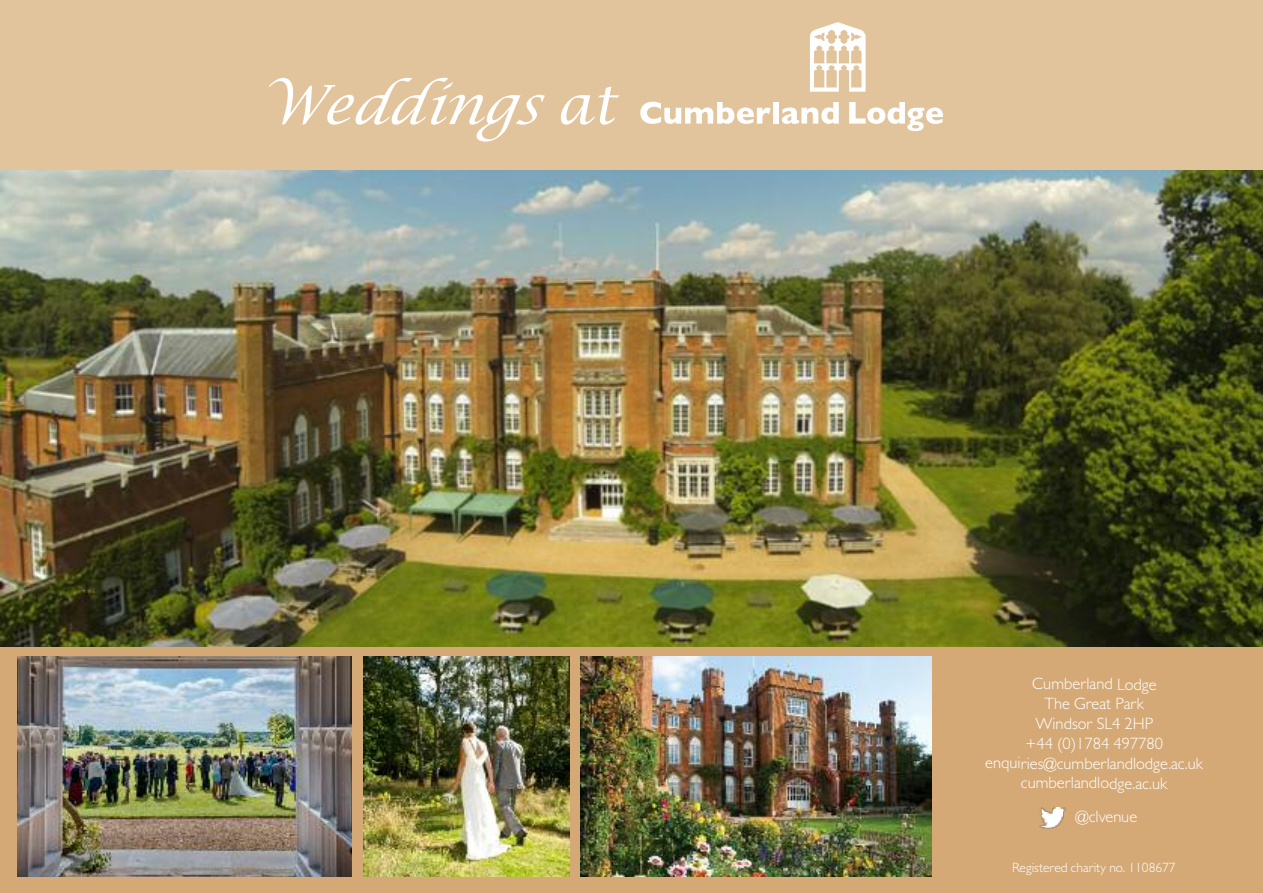
<style>
.page{position:relative;width:1263px;height:893px;background:#fff}
.page>*{position:absolute;margin:0;border:0;box-sizing:border-box;transform-origin:0 0}
.t1{font:italic 54px "Lucida Calligraphy";color:#fff}
.t2{font:300 16.5px/19.8px "Gill Sans MT Pro";color:#fff;text-align:center}
.t3{font:300 13.5px "Gill Sans MT Pro";color:#fff}
</style>
<div class="page">
<div style="left:0;top:647px;width:1263px;height:246px;background:#d4a976"></div>
<div style="left:0;top:0;width:1263px;height:170px;background:#e2c49c"></div>
<svg style="left:640px;top:102px;width:131px;height:22px"></svg>
<div style="left:773px;top:102px;width:6px;height:22px;background:#fefefe"></div>
<svg style="left:782px;top:102px;width:57px;height:22px"></svg>
<svg style="left:849px;top:102px;width:94px;height:29px"></svg>
<svg style="left:810px;top:22px;width:56px;height:70px"></svg>
<img style="left:0;top:170px;width:1263px;height:477px">
<img style="left:17px;top:657px;width:335px;height:220px">
<img style="left:364px;top:657px;width:206px;height:220px">
<img style="left:581px;top:657px;width:350px;height:220px">
<img style="left:1039px;top:807px;width:28px;height:22px">
<h1 class="t1" style="left:258px;top:74px;width:360px">Weddingsat</h1>
<p class="t2" style="left:985px;top:675px;width:219px">Cumberland Lodge<br>The Great Park<br>Windsor SL4 2HP<br>+44 (0)1784 497780 enquiries@cumberlandlodge.ac.uk cumberlandlodge.ac.uk</p>
<p class="t2" style="left:1075px;top:808px;width:63px">@clvenue</p>
<p class="t3" style="left:1012px;top:862px;width:165px">Registered charity no. 1108677</p>
</div>
